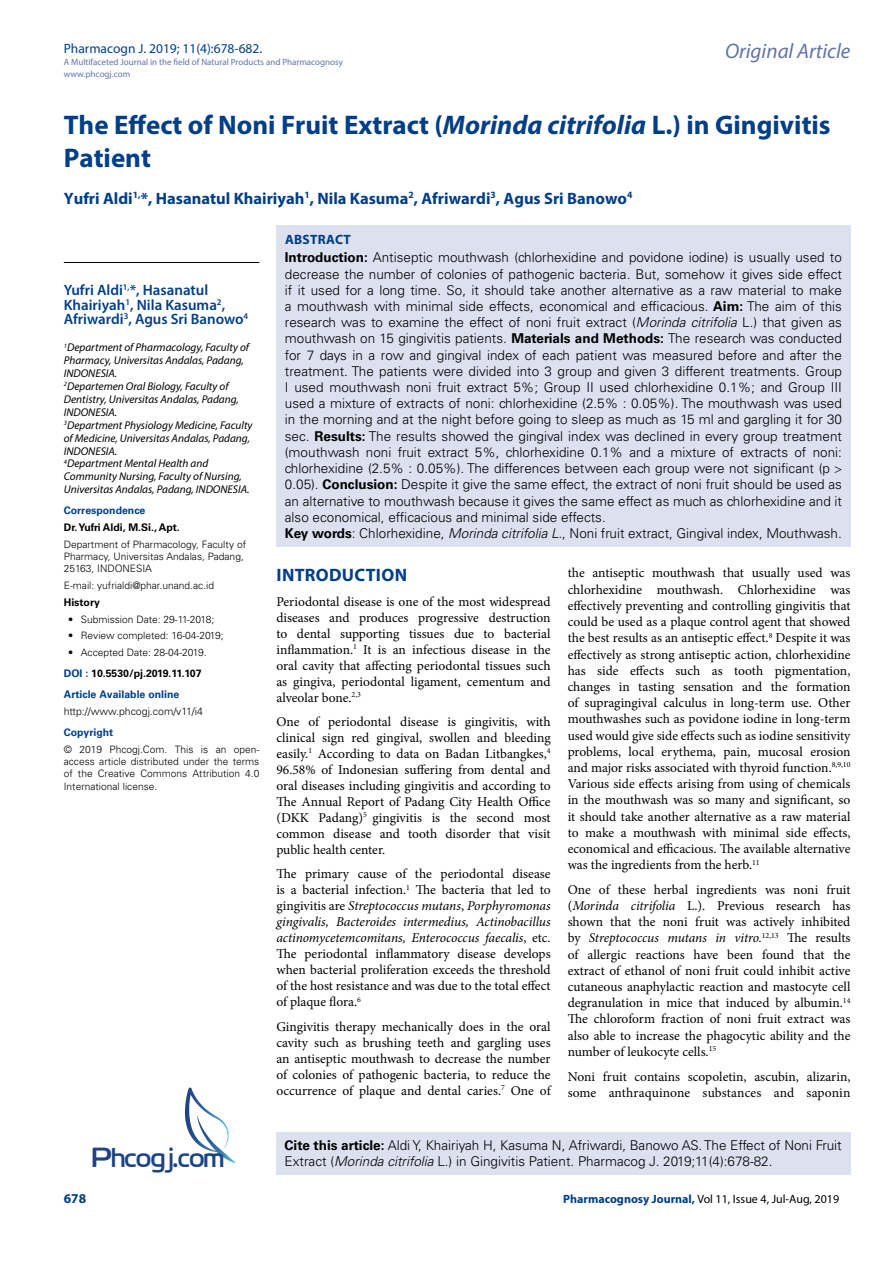
<style>
.page{position:relative;width:893px;height:1263px;background:#fff}
.page>*{position:absolute;margin:0;border:0;box-sizing:border-box;transform-origin:0 0}
.t1{font:27.6px "Cloud World";color:#1e4384}
.t2{font:700 27px/33px "Myriad Pro";color:#003e88}
.t3{font:italic 21px "Myriad Pro";color:#6273aa}
.t4{font:700 18px "Myriad Pro";letter-spacing:.015em;color:#003e88}
.t5{font:700 16.5px "Myriad Pro";color:#003e88}
.t6{font:600 15px/14.4px "Myriad Pro";color:#003e88}
.t7{font:13.5px/16.2px "Minion Pro";color:#000;text-align:justify}
.t8{font:300 13.5px/16.2px "Univers LT Std";color:#000}
.t9{font:13.5px "Myriad Pro";color:#003f89}
.t10{font:700 13.5px "Myriad Pro";letter-spacing:.02em;color:#003e88}
.t11{font:12px "Myriad Pro";color:#000}
.t12{font:italic 11.25px/12.9px "Myriad Pro";color:#000}
.t13{font:700 10.5px/21.1px "Univers LT Std";color:#003e88}
.t14{font:700 10.5px "Univers LT Std";color:#000}
.t15{font:300 10.5px "Univers LT Std";color:#000}
.t16{font:300 10.2px/12.3px "Univers LT Std";color:#000}
.t17{font:9px/12px "Myriad Pro";color:#6273aa}
.s1{font-style:italic}
.s2{color:#000}
.s3{font-weight:700}
.s4{font-weight:700;color:#003e88}
</style>
<div class="page">
<div style="left:276px;top:1132px;width:574px;height:43px;background:#dde0ef"></div>
<svg style="left:185px;top:1087px;width:51px;height:76px"></svg>
<div style="left:276px;top:225px;width:574px;height:321px;background:#dde0ef"></div>
<hr style="left:64px;top:262px;width:195px;height:1px;background:#000">
<p class="t9" style="left:64px;top:40px;width:200px">Pharmacogn J. 2019; 11(4):678-682.</p>
<p class="t17" style="left:64px;top:55px;width:281px">A Multifaceted Journal in the field of Natural Products and Pharmacognosy www.phcogj.com</p>
<h3 class="t3" style="left:725px;top:38px;width:127px">Original Article</h3>
<h2 class="t2" style="left:64px;top:108px;width:768px">The Effect of Noni Fruit Extract (<span class="s1">Morinda citrifolia</span> L.) in Gingivitis<br>Patient</h2>
<p class="t5" style="left:64px;top:187px;width:570px">Yufri Aldi<sup>1,</sup>*, Hasanatul Khairiyah<sup>1</sup>, Nila Kasuma<sup>2</sup>, Afriwardi<sup>3</sup>, Agus Sri Banowo<sup>4</sup></p>
<p class="t6" style="left:64px;top:283px;width:186px">Yufri Aldi<sup>1,</sup>*, Hasanatul<br>Khairiyah<sup>1</sup>, Nila Kasuma<sup>2</sup>,<br>Afriwardi<sup>3</sup>, Agus Sri Banowo<sup>4</sup></p>
<p class="t12" style="left:64px;top:341px;width:190px"><sup>1</sup>Department of Pharmacology, Faculty of Pharmacy, Universitas Andalas, Padang, INDONESIA.<br><sup>2</sup>Departemen Oral Biology, Faculty of Dentistry, Universitas Andalas, Padang, INDONESIA.<br><sup>3</sup>Department Physiology Medicine, Faculty of Medicine, Universitas Andalas, Padang, INDONESIA.<br><sup>4</sup>Department Mental Health and Community Nursing, Faculty of Nursing, Universitas Andalas, Padang, INDONESIA.</p>
<p class="t13" style="left:64px;top:500px;width:83px">Correspondence</p>
<p class="t14" style="left:64px;top:521px;width:117px">Dr. Yufri Aldi, M.Si., Apt.</p>
<p class="t16" style="left:64px;top:538px;width:184px">Department of Pharmacology, Faculty of<br>Pharmacy, Universitas Andalas, Padang,<br>25163, INDONESIA</p>
<p class="t16" style="left:64px;top:579px;width:152px">E-mail: yufrialdi@phar.unand.ac.id</p>
<p class="t14" style="left:64px;top:596px;width:38px">History</p>
<p class="t16" style="left:68px;top:613px;width:148px">• Submission Date: 29-11-2018;</p>
<p class="t16" style="left:68px;top:629px;width:157px">• Review completed: 16-04-2019;</p>
<p class="t16" style="left:68px;top:646px;width:140px">• Accepted Date: 28-04-2019.</p>
<p class="t13" style="left:64px;top:663px;width:139px">DOI : <span class="s2">10.5530/pj.2019.11.107<br></span>Article Available online</p>
<p class="t15" style="left:64px;top:705px;width:141px">http://www.phcogj.com/v11/i4</p>
<p class="t13" style="left:64px;top:722px;width:51px">Copyright</p>
<p class="t16" style="left:64px;top:743px;width:197px;text-align:justify">© 2019 Phcogj.Com. This is an open&shy;access article distributed under the terms of the Creative Commons Attribution 4.0<br>International license.</p>
<p class="t10" style="left:285px;top:231px;width:67px">ABSTRACT</p>
<p class="t8" style="left:285px;top:250px;width:559px"><span class="s3">Introduction:</span> Antiseptic mouthwash (chlorhexidine and povidone iodine) is usually used to decrease the number of colonies of pathogenic bacteria. But, somehow it gives side effect if it used for a long time. So, it should take another alternative as a raw material to make a mouthwash with minimal side effects, economical and efficacious. <span class="s3">Aim:</span> The aim of this research was to examine the effect of noni fruit extract (<span class="s1">Morinda citrifolia</span> L.) that given as mouthwash on 15 gingivitis patients. <span class="s3">Materials and Methods:</span> The research was conducted for 7 days in a row and gingival index of each patient was measured before and after the treatment. The patients were divided into 3 group and given 3 different treatments. Group I used mouthwash noni fruit extract 5%; Group II used chlorhexidine 0.1%; and Group III used a mixture of extracts of noni: chlorhexidine (2.5% : 0.05%). The mouthwash was used in the morning and at the night before going to sleep as much as 15 ml and gargling it for 30 sec. <span class="s3">Results:</span> The results showed the gingival index was declined in every group treatment (mouthwash noni fruit extract 5%, chlorhexidine 0.1% and a mixture of extracts of noni: chlorhexidine (2.5% : 0.05%). The differences between each group were not significant (p 0.05). <span class="s3">Conclusion:</span> Despite it give the same effect, the extract of noni fruit should be used as an alternative to mouthwash because it gives the same effect as much as chlorhexidine and it also economical, efficacious and minimal side effects.<br><span class="s3">Key words</span>: Chlorhexidine, <span class="s1">Morinda citrifolia L.</span>, Noni fruit extract, Gingival index, Mouthwash.</p>
<h3 class="t4" style="left:277px;top:563px;width:132px">INTRODUCTION</h3>
<p class="t7" style="left:276px;top:593px;width:276px">Periodontal disease is one of the most widespread diseases and produces progressive destruction to dental supporting tissues due to bacterial inflammation.<sup>1</sup> It is an infectious disease in the oral cavity that affecting periodontal tissues such as gingiva, periodontal ligament, cementum and alveolar bone.<sup>2,3</sup></p>
<p class="t7" style="left:276px;top:714px;width:276px">One of periodontal disease is gingivitis, with clinical sign red gingival, swollen and bleeding easily.<sup>1</sup> According to data on Badan Litbangkes,<sup>4<br></sup>96.58% of Indonesian suffering from dental and oral diseases including gingivitis and according to The Annual Report of Padang City Health Office (DKK Padang)<sup>5</sup> gingivitis is the second most common disease and tooth disorder that visit public health center.</p>
<p class="t7" style="left:276px;top:866px;width:276px">The primary cause of the periodontal disease is a bacterial infection.<sup>1</sup> The bacteria that led to gingivitis are <span class="s1">Streptococcus mutans</span>, <span class="s1">Porphyromonas gingivalis, Bacteroides intermedius, Actinobacillus actinomycetemcomitans, Enterococcus faecalis</span>, etc.<br>The periodontal inflammatory disease develops when bacterial proliferation exceeds the threshold of the host resistance and was due to the total effect of plaque flora.<sup>6</sup></p>
<p class="t7" style="left:276px;top:1018px;width:276px">Gingivitis therapy mechanically does in the oral cavity such as brushing teeth and gargling uses an antiseptic mouthwash to decrease the number of colonies of pathogenic bacteria, to reduce the occurrence of plaque and dental caries.<sup>7</sup> One of</p>
<p class="t7" style="left:568px;top:565px;width:284px">the antiseptic mouthwash that usually used was chlorhexidine mouthwash. Chlorhexidine was effectively preventing and controlling gingivitis that could be used as a plaque control agent that showed the best results as an antiseptic effect.<sup>8</sup> Despite it was effectively as strong antiseptic action, chlorhexidine has side effects such as tooth pigmentation, changes in tasting sensation and the formation of supragingival calculus in long-term use. Other mouthwashes such as povidone iodine in long-term used would give side effects such as iodine sensitivity problems, local erythema, pain, mucosal erosion and major risks associated with thyroid function.<sup>8,9,10<br></sup>Various side effects arising from using of chemicals in the mouthwash was so many and significant, so it should take another alternative as a raw material to make a mouthwash with minimal side effects, economical and efficacious. The available alternative was the ingredients from the herb.<sup>11</sup></p>
<p class="t7" style="left:568px;top:881px;width:284px">One of these herbal ingredients was noni fruit (<span class="s1">Morinda citrifolia</span> L.). Previous research has shown that the noni fruit was actively inhibited by <span class="s1">Streptococcus mutans in vitro.</span><sup>12,13</sup> The results of allergic reactions have been found that the extract of ethanol of noni fruit could inhibit active cutaneous anaphylactic reaction and mastocyte cell degranulation in mice that induced by albumin.<sup>14<br></sup>The chloroform fraction of noni fruit extract was also able to increase the phagocytic ability and the number of leukocyte cells.<sup>15</sup></p>
<p class="t7" style="left:568px;top:1068px;width:284px">Noni fruit contains scopoletin, ascubin, alizarin, some anthraquinone substances and saponin</p>
<p class="t8" style="left:285px;top:1137px;width:559px"><span class="s3">Cite this article:</span> Aldi Y, Khairiyah H, Kasuma N, Afriwardi, Banowo AS. The Effect of Noni Fruit</p>
<h1 class="t1" style="left:92px;top:1136px;width:134px">Phcogj.com</h1>
<p class="t8" style="left:285px;top:1153px;width:489px">Extract (<span class="s1">Morinda citrifolia</span> L.) in Gingivitis Patient. Pharmacog J. 2019;11(4):678-82.</p>
<p class="t10" style="left:64px;top:1190px;width:24px">678</p>
<p class="t11" style="left:563px;top:1191px;width:278px"><span class="s4">Pharmacognosy Journal,</span> Vol 11, Issue 4, Jul-Aug, 2019</p>
</div>
